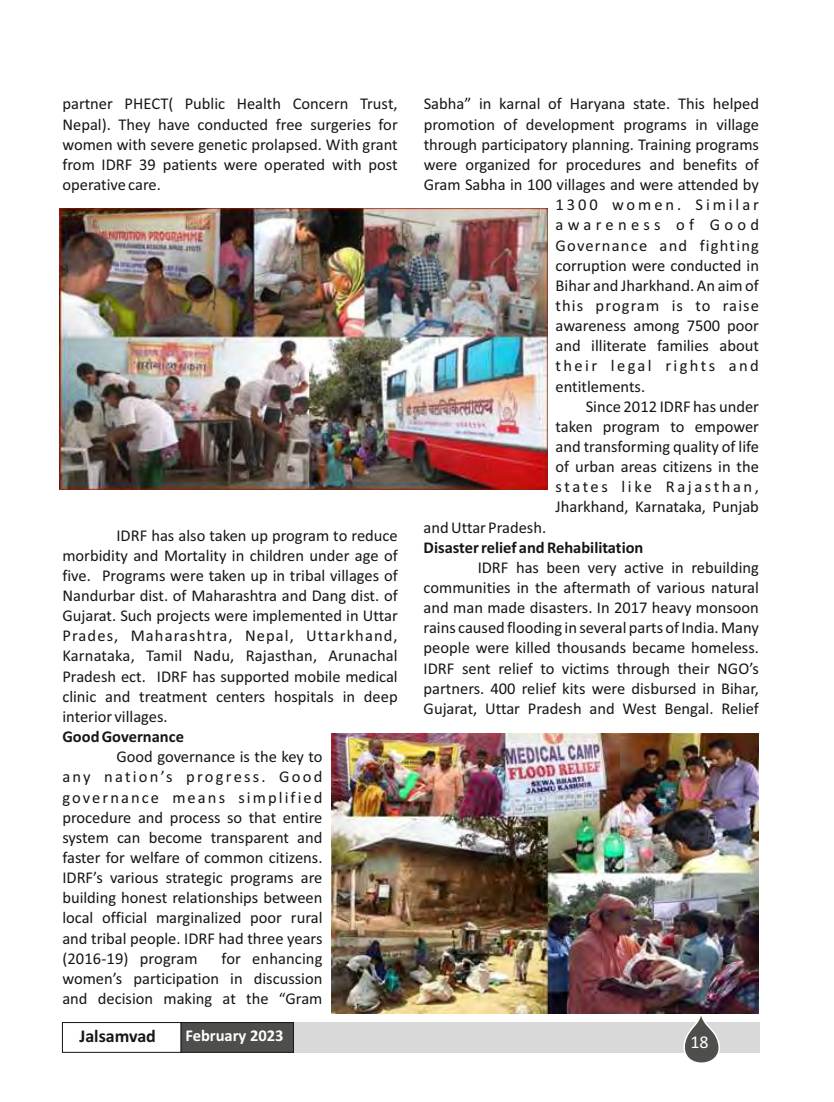
<style>
.page{position:relative;width:834px;height:1102px;background:#fff}
.page>*{position:absolute;margin:0;border:0;box-sizing:border-box;transform-origin:0 0}
.t1{font:700 18px "Calibri";color:#151616}
.t2{font:18px "Calibri";color:#fff}
.t3{font:16.5px/20.1px "Calibri";color:#151616;text-align:justify}
.t4{font:700 16.5px "Calibri";color:#151616}
.t5{font:16.5px "Calibri";letter-spacing:.075em;color:#151616}
.t6{font:16.5px "Calibri";letter-spacing:.065em;color:#151616}
.t7{font:16.5px "Calibri";letter-spacing:.155em;color:#151616}
.t8{font:16.5px "Calibri";letter-spacing:.145em;color:#151616}
.t9{font:16.5px "Calibri";letter-spacing:.18em;color:#151616}
.t10{font:16.5px "Calibri";letter-spacing:.26em;color:#151616}
.t11{font:700 16.5px "Calibri";color:#fff}
</style>
<div class="page">
<div style="left:62px;top:1022px;width:119px;height:30px;background:#fff;border:1px solid #151616"></div>
<div style="left:181px;top:1022px;width:579px;height:31px;background:#d9d9da"></div>
<svg style="left:677px;top:1013px;width:56px;height:50px"></svg>
<div style="left:181px;top:1022px;width:113px;height:30px;background:#4e4e4d;border:1px solid #151616"></div>
<img style="left:60px;top:209px;width:487px;height:281px">
<img style="left:331px;top:733px;width:427px;height:280px">
<p class="t3" style="left:62px;top:95px;width:337px">partner PHECT( Public Health Concern Trust, Nepal). They have conducted free surgeries for women with severe genetic prolapsed. With grant from IDRF 39 patients were operated with post operative care.</p>
<p class="t3" style="left:62px;top:526px;width:337px;text-indent:54px">IDRF has also taken up program to reduce morbidity and Mortality in children under age of five. Programs were taken up in tribal villages of Nandurbar dist. of Maharashtra and Dang dist. of Gujarat. Such projects were implemented in Uttar Prades, Maharashtra, Nepal, Uttarkhand, Karnataka, Tamil Nadu, Rajasthan, Arunachal Pradesh ect. IDRF has supported mobile medical clinic and treatment centers hospitals in deep interior villages.</p>
<p class="t4" style="left:62px;top:729px;width:123px">Good Governance</p>
<p class="t3" style="left:62px;top:748px;width:262px;text-indent:54px">Good governance is the key to any nation’s progress. Good governance means simplified procedure and process so that entire system can become transparent and faster for welfare of common citizens.<br>IDRF’s various strategic programs are building honest relationships between local official marginalized poor rural and tribal people. IDRF had three years (2016-19) program</p>
<p class="t3" style="left:62px;top:949px;width:262px;text-indent:159px">for enhancing women’s participation in discussion and decision making at the “Gram</p>
<p class="t1" style="left:79px;top:1028px;width:78px">Jalsamvad</p>
<p class="t11" style="left:185px;top:1029px;width:100px">February 2023</p>
<p class="t3" style="left:424px;top:95px;width:337px">Sabha” in karnal of Haryana state. This helped</p>
<p class="t3" style="left:424px;top:115px;width:337px">promotion of development programs in village</p>
<p class="t3" style="left:424px;top:136px;width:337px">through participatory planning. Training programs</p>
<p class="t3" style="left:424px;top:156px;width:337px">were organized for procedures and benefits of</p>
<p class="t3" style="left:424px;top:176px;width:337px">Gram Sabha in 100 villages and were attended by</p>
<p class="t9" style="left:555px;top:198px;width:205px">1300 women. Similar</p>
<p class="t10" style="left:555px;top:218px;width:205px">awareness of Good</p>
<p class="t5" style="left:555px;top:238px;width:205px">Governance and fighting</p>
<p class="t3" style="left:555px;top:256px;width:205px">corruption were conducted in</p>
<p class="t3" style="left:555px;top:277px;width:205px">Bihar and Jharkhand. An aim of</p>
<p class="t6" style="left:555px;top:298px;width:205px">this program is to raise</p>
<p class="t3" style="left:555px;top:317px;width:205px">awareness among 7500 poor</p>
<p class="t3" style="left:555px;top:337px;width:205px">and illiterate families about</p>
<p class="t8" style="left:555px;top:359px;width:205px">their legal rights and</p>
<p class="t3" style="left:555px;top:377px;width:91px">entitlements.</p>
<p class="t3" style="left:586px;top:397px;width:175px">Since 2012 IDRF has under</p>
<p class="t3" style="left:555px;top:418px;width:205px">taken program to empower</p>
<p class="t3" style="left:555px;top:438px;width:205px">and transforming quality of life</p>
<p class="t3" style="left:555px;top:458px;width:205px">of urban areas citizens in the</p>
<p class="t7" style="left:555px;top:480px;width:205px">states like Rajasthan,</p>
<p class="t3" style="left:555px;top:498px;width:205px">Jharkhand, Karnataka, Punjab</p>
<p class="t3" style="left:424px;top:518px;width:124px">and Uttar Pradesh.</p>
<p class="t4" style="left:424px;top:540px;width:221px">Disaster relief and Rehabilitation</p>
<p class="t3" style="left:424px;top:558px;width:337px;text-indent:54px">IDRF has been very active in rebuilding communities in the aftermath of various natural and man made disasters. In 2017 heavy monsoon rains caused flooding in several parts of India. Many people were killed thousands became homeless.<br>IDRF sent relief to victims through their NGO’s partners. 400 relief kits were disbursed in Bihar, Gujarat, Uttar Pradesh and West Bengal. Relief</p>
<p class="t2" style="left:690px;top:1034px;width:20px">18</p>
</div>
